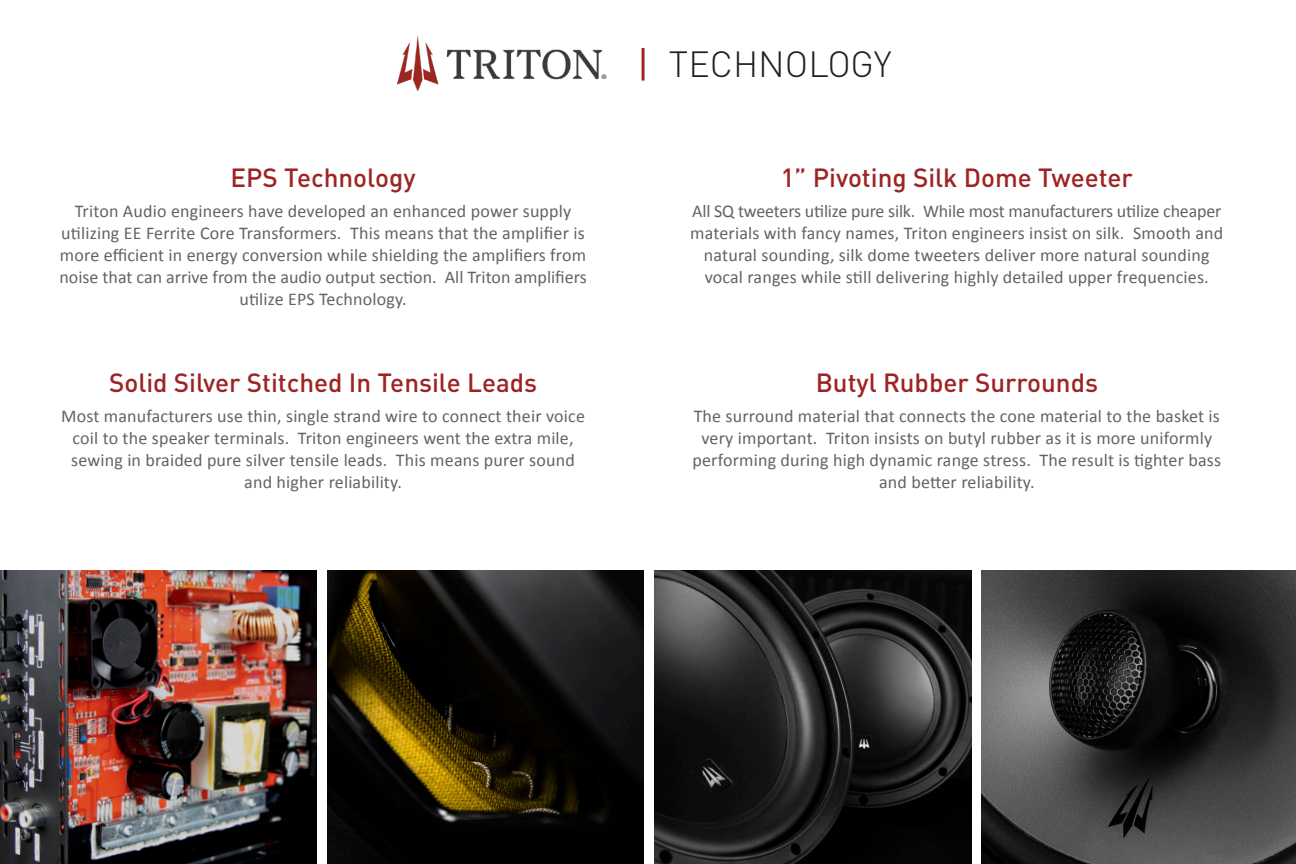
<style>
.page{position:relative;width:1296px;height:864px;background:#fff}
.page>*{position:absolute;margin:0;border:0;box-sizing:border-box;transform-origin:0 0}
.t1{font:300 36px "DIN Pro";color:#231f20}
.t2{font:500 26px "DIN Pro";color:#9d2424}
.t3{font:18px/22px "Calibri";letter-spacing:.01em;color:#626362;text-align:center}
.Page_Heading{font:14px "Myriad Pro";color:#3e3e3f}
</style>
<div class="page">
<img style="left:654px;top:571px;width:317px;height:293px">
<img style="left:981px;top:571px;width:315px;height:293px">
<img style="left:327px;top:571px;width:317px;height:293px">
<img style="left:0;top:571px;width:317px;height:293px">
<hr style="left:642px;top:48px;width:3px;height:33px;background:#9d2424">
<img style="left:397px;top:36px;width:204px;height:55px">
<p class="Page_Heading" style="left:601px;top:71px;width:7px">®</p>
<p class="t2" style="left:231px;top:157px;width:187px">EPS Technology</p>
<p class="t3" style="left:59px;top:199px;width:529px">Triton Audio engineers have developed an enhanced power supply utilizing EE Ferrite Core Transformers. This means that the amplifier is more efficient in energy conversion while shielding the amplifiers from noise that can arrive from the audio output section. All Triton amplifiers utilize EPS Technology.</p>
<p class="t2" style="left:109px;top:363px;width:430px">Solid Silver Stitched In Tensile Leads</p>
<p class="t3" style="left:61px;top:404px;width:525px">Most manufacturers use thin, single strand wire to connect their voice coil to the speaker terminals. Triton engineers went the extra mile, sewing in braided pure silver tensile leads. This means purer sound and higher reliability.</p>
<p class="t1" style="left:669px;top:37px;width:224px">TECHNOLOGY</p>
<p class="t2" style="left:781px;top:157px;width:354px">1” Pivoting Silk Dome Tweeter</p>
<p class="t3" style="left:690px;top:199px;width:535px">All SQ tweeters utilize pure silk. While most manufacturers utilize cheaper materials with fancy names, Triton engineers insist on silk. Smooth and natural sounding, silk dome tweeters deliver more natural sounding vocal ranges while still delivering highly detailed upper frequencies.</p>
<p class="t2" style="left:816px;top:363px;width:284px">Butyl Rubber Surrounds</p>
<p class="t3" style="left:693px;top:404px;width:530px">The surround material that connects the cone material to the basket is very important. Triton insists on butyl rubber as it is more uniformly performing during high dynamic range stress. The result is tighter bass and better reliability.</p>
</div>
